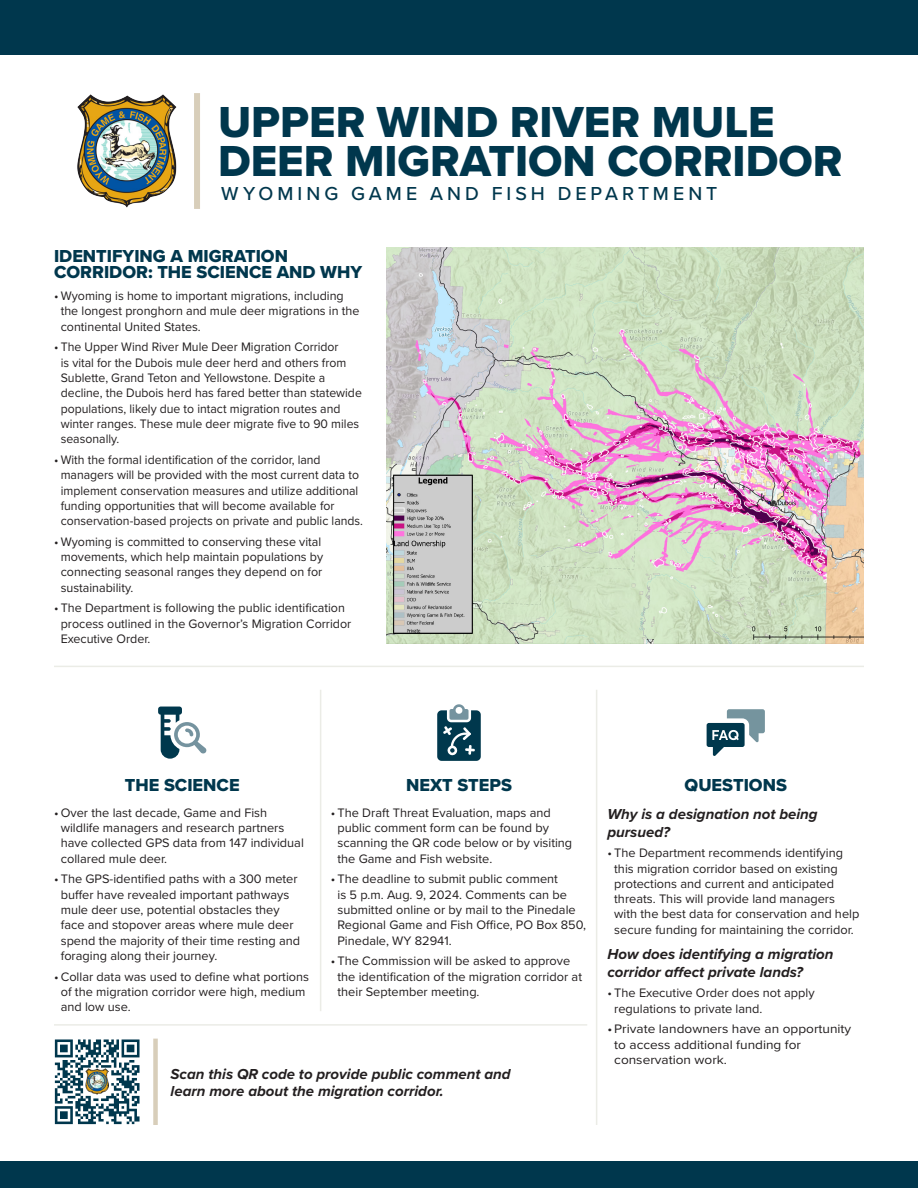
<style>
.page{position:relative;width:918px;height:1188px;background:#fff}
.page>*{position:absolute;margin:0;border:0;box-sizing:border-box;transform-origin:0 0}
.t1{font:45px/39px "Proxima Nova Extrabld";color:#00374d}
.t2{font:500 19.5px "Proxima Nova";letter-spacing:.205em;color:#00374d}
.Subtitle{font:18px/16.5px "Proxima Nova Extrabld";color:#00374d}
.Bullet_points{font:italic 700 15px/18px "Proxima Nova";color:#231f20}
.t3{font:12.75px/15.3px "Proxima Nova";color:#231f20}
.t4{font:12.75px/15.3px "Proxima Nova";color:#231f20;scale:.96 1}
.t5{font:12.75px/15.3px "Proxima Nova";color:#231f20;scale:1.07 1}
</style>
<div class="page">
<svg style="left:437px;top:704px;width:44px;height:57px"></svg>
<img style="left:77px;top:94px;width:100px;height:114px">
<div style="left:194px;top:93px;width:6px;height:116px;background:#d8ceba"></div>
<div style="left:0;top:0;width:918px;height:55px;background:#00374d"></div>
<div style="left:0;top:1162px;width:918px;height:26px;background:#00374d"></div>
<svg style="left:54px;top:1039px;width:81px;height:86px"></svg>
<svg style="left:55px;top:1039px;width:85px;height:85px"></svg>
<img style="left:86px;top:1069px;width:23px;height:26px">
<img style="left:387px;top:247px;width:477px;height:396px">
<svg style="left:158px;top:707px;width:49px;height:52px"></svg>
<svg style="left:707px;top:709px;width:58px;height:47px"></svg>
<div style="left:153px;top:1039px;width:5px;height:86px;background:#d8ceba"></div>
<hr style="left:320px;top:690px;width:1px;height:321px;background:#ebece6">
<hr style="left:54px;top:1024px;width:533px;height:2px;background:#ebece6">
<hr style="left:54px;top:666px;width:810px;height:1px;background:#ebece6">
<hr style="left:596px;top:690px;width:1px;height:435px;background:#ebece6">
<p class="t1" style="left:218px;top:102px;width:626px">UPPER WIND RIVER MULE<br>DEER MIGRATION CORRIDOR</p>
<p class="t2" style="left:221px;top:179px;width:498px">WYOMING GAME AND FISH DEPARTMENT</p>
<p class="Subtitle" style="left:54px;top:247px;width:310px">IDENTIFYING A MIGRATION<br>CORRIDOR: THE SCIENCE AND WHY</p>
<p class="t3" style="left:61px;top:288px;width:300px;text-indent:-7px">• Wyoming is home to important migrations, including the longest pronghorn and mule deer migrations in the continental United States.</p>
<p class="t4" style="left:61px;top:339px;width:315px;text-indent:-7px">• The Upper Wind River Mule Deer Migration Corridor<br>is vital for the Dubois mule deer herd and others from Sublette, Grand Teton and Yellowstone. Despite a decline, the Dubois herd has fared better than statewide populations, likely due to intact migration routes and winter ranges. These mule deer migrate five to 90 miles seasonally.</p>
<p class="t4" style="left:61px;top:451px;width:316px;text-indent:-7px">• With the formal identification of the corridor, land managers will be provided with the most current data to implement conservation measures and utilize additional funding opportunities that will become available for conservation-based projects on private and public lands.</p>
<p class="t3" style="left:61px;top:533px;width:264px;text-indent:-7px">• Wyoming is committed to conserving these vital movements, which help maintain populations by connecting seasonal ranges they depend on for sustainability.</p>
<p class="t3" style="left:61px;top:600px;width:292px;text-indent:-7px">• The Department is following the public identification process outlined in the Governor’s Migration Corridor<br>Executive Order.</p>
<p class="Subtitle" style="left:125px;top:776px;width:116px">THE SCIENCE</p>
<p class="t3" style="left:61px;top:804px;width:245px;text-indent:-7px">• Over the last decade, Game and Fish wildlife managers and research partners have collected GPS data from 147 individual collared mule deer.</p>
<p class="t3" style="left:61px;top:871px;width:241px;text-indent:-7px">• The GPS-identified paths with a 300 meter buffer have revealed important pathways mule deer use, potential obstacles they face and stopover areas where mule deer spend the majority of their time resting and foraging along their journey.</p>
<p class="t3" style="left:61px;top:968px;width:250px;text-indent:-7px">• Collar data was used to define what portions of the migration corridor were high, medium and low use.</p>
<p class="Subtitle" style="left:406px;top:776px;width:107px">NEXT STEPS</p>
<p class="t3" style="left:338px;top:804px;width:236px;text-indent:-7px">• The Draft Threat Evaluation, maps and public comment form can be found by scanning the QR code below or by visiting the Game and Fish website.</p>
<p class="t3" style="left:338px;top:871px;width:250px;text-indent:-7px">• The deadline to submit public comment<br>is 5 p.m. Aug. 9, 2024. Comments can be submitted online or by mail to the Pinedale Regional Game and Fish Office, PO Box 850, Pinedale, WY 82941.</p>
<p class="t3" style="left:338px;top:953px;width:246px;text-indent:-7px">• The Commission will be asked to approve the identification of the migration corridor at their September meeting.</p>
<p class="Bullet_points" style="left:171px;top:1066px;width:341px;line-height:16.5px">Scan this QR code to provide public comment and learn more about the migration corridor.</p>
<p class="Subtitle" style="left:685px;top:776px;width:104px">QUESTIONS</p>
<p class="Bullet_points" style="left:608px;top:804px;width:212px">Why is a designation not being pursued?</p>
<p class="t3" style="left:614px;top:845px;width:247px;text-indent:-7px">• The Department recommends identifying this migration corridor based on existing protections and current and anticipated threats. This will provide land managers with the best data for conservation and help secure funding for maintaining the corridor.</p>
<p class="Bullet_points" style="left:608px;top:944px;width:228px">How does identifying a migration corridor affect private lands?</p>
<p class="t3" style="left:614px;top:985px;width:202px;text-indent:-7px">• The Executive Order does not apply regulations to private land.</p>
<p class="t5" style="left:614px;top:1021px;width:223px;text-indent:-7px">•Private landowners have an opportunity to access additional funding for conservation work.</p>
</div>
